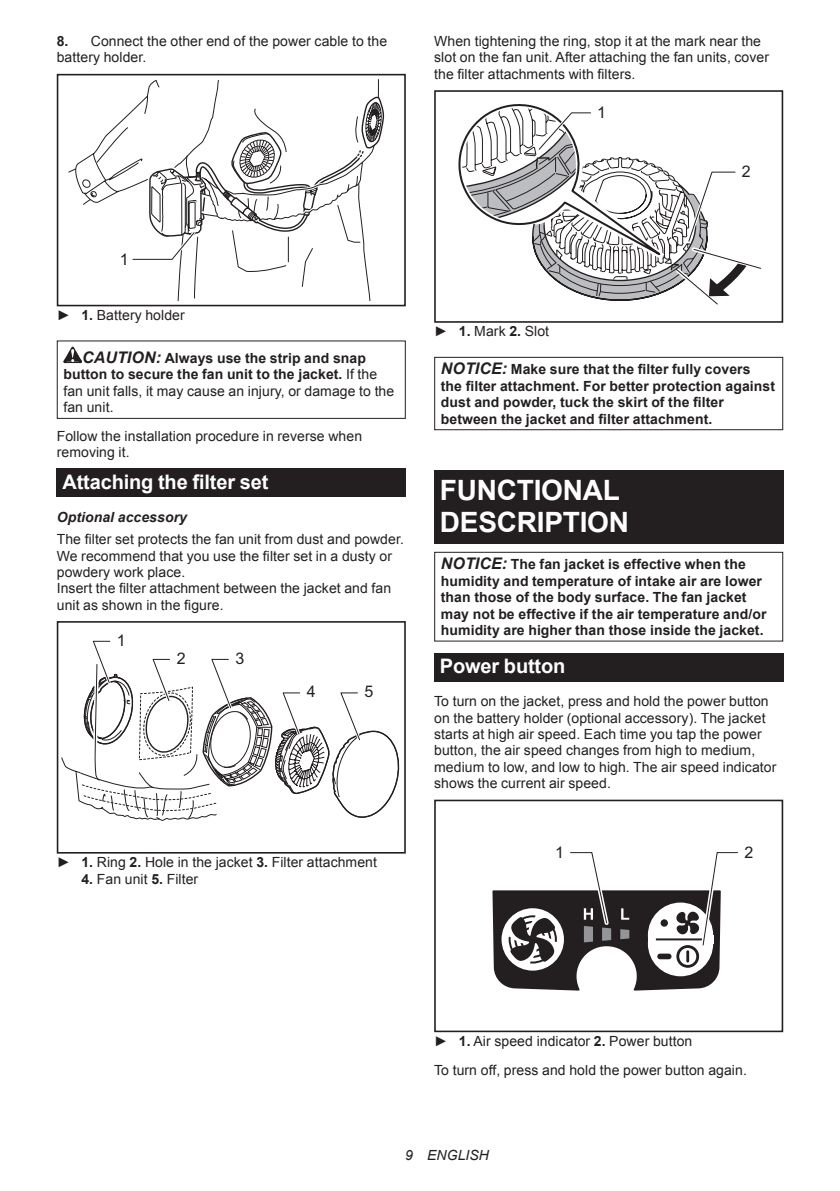
<style>
.page{position:relative;width:840px;height:1191px;background:#fff}
.page>*{position:absolute;margin:0;border:0;box-sizing:border-box;transform-origin:0 0}
.t1{font:700 28px/32.8px "Arial";letter-spacing:-.01em;color:#fff}
.t2{font:700 20px "Arial";letter-spacing:-.01em;color:#fff}
.t3{font:16px "Arial";color:#231f20}
.t4{font:14px/16.4px "Arial";letter-spacing:.005em;color:#231f20}
.t5{font:700 14px/16.4px "Arial";letter-spacing:.005em;color:#231f20}
.t6{font:italic 700 14px "Arial";letter-spacing:.005em;color:#231f20}
.t7{font:italic 14px "Arial";letter-spacing:.005em;color:#231f20}
.s1{font-weight:700}
.s2{font-style:italic;font-size:16px}
.s3{font-weight:400}
</style>
<div class="page">
<div style="left:57px;top:74px;width:348px;height:232px;border:2px solid #231f20"></div>
<svg style="left:73px;top:79px;width:312px;height:227px"></svg>
<svg style="left:63px;top:347px;width:19px;height:16px"></svg>
<div style="left:57px;top:340px;width:348px;height:79px;border:1px solid #231f20"></div>
<div style="left:57px;top:468px;width:348px;height:29px;background:#231f20"></div>
<div style="left:57px;top:621px;width:348px;height:232px;border:2px solid #231f20"></div>
<svg style="left:61px;top:635px;width:342px;height:210px"></svg>
<div style="left:434px;top:90px;width:348px;height:233px;border:2px solid #231f20"></div>
<svg style="left:451px;top:104px;width:320px;height:219px"></svg>
<div style="left:434px;top:357px;width:348px;height:73px;border:1px solid #231f20"></div>
<div style="left:434px;top:470px;width:348px;height:74px;background:#231f20"></div>
<div style="left:434px;top:552px;width:348px;height:89px;border:1px solid #231f20"></div>
<div style="left:434px;top:653px;width:348px;height:28px;background:#231f20"></div>
<div style="left:434px;top:799px;width:348px;height:233px;border:2px solid #231f20"></div>
<svg style="left:492px;top:852px;width:246px;height:138px"></svg>
<p class="t4" style="left:57px;top:33px;width:332px"><span class="s1">8.</span> Connect the other end of the power cable to the battery holder.</p>
<p class="t3" style="left:120px;top:248px;width:10px">1</p>
<p class="t4" style="left:57px;top:307px;width:129px">► <span class="s1">1.</span> Battery holder</p>
<p class="t5" style="left:63px;top:350px;width:332px;text-indent:19px"><span class="s2">CAUTION:</span> Always use the strip and snap button to secure the fan unit to the jacket. <span class="s3">If the fan unit falls, it may cause an injury, or damage to the fan unit.</span></p>
<p class="t4" style="left:57px;top:428px;width:307px">Follow the installation procedure in reverse when removing it.</p>
<h2 class="t2" style="left:62px;top:468px;width:207px">Attaching the filter set</h2>
<p class="t6" style="left:57px;top:508px;width:132px">Optional accessory</p>
<p class="t4" style="left:57px;top:531px;width:348px">The filter set protects the fan unit from dust and powder.<br>We recommend that you use the filter set in a dusty or powdery work place.<br>Insert the filter attachment between the jacket and fan unit as shown in the figure.</p>
<p class="t3" style="left:117px;top:629px;width:10px">1</p>
<p class="t3" style="left:176px;top:647px;width:10px">2</p>
<p class="t3" style="left:235px;top:647px;width:10px">3</p>
<p class="t3" style="left:306px;top:681px;width:10px">4</p>
<p class="t3" style="left:364px;top:681px;width:10px">5</p>
<p class="t4" style="left:57px;top:854px;width:321px">► <span class="s1">1.</span> Ring <span class="s1">2.</span> Hole in the jacket <span class="s1">3.</span> Filter attachment</p>
<p class="t4" style="left:81px;top:870px;width:118px"><span class="s1">4.</span> Fan unit <span class="s1">5.</span> Filter</p>
<p class="t4" style="left:434px;top:33px;width:336px">When tightening the ring, stop it at the mark near the slot on the fan unit. After attaching the fan units, cover the filter attachments with filters.</p>
<p class="t3" style="left:597px;top:102px;width:10px">1</p>
<p class="t3" style="left:741px;top:161px;width:10px">2</p>
<p class="t4" style="left:434px;top:323px;width:116px">► <span class="s1">1.</span> Mark <span class="s1">2.</span> Slot</p>
<p class="t5" style="left:440px;top:362px;width:335px"><span class="s2">NOTICE:</span> Make sure that the filter fully covers the filter attachment. For better protection against dust and powder, tuck the skirt of the filter between the jacket and filter attachment.</p>
<h1 class="t1" style="left:439px;top:474px;width:191px">FUNCTIONAL<br>DESCRIPTION</h1>
<p class="t5" style="left:440px;top:556px;width:327px"><span class="s2">NOTICE:</span> The fan jacket is effective when the humidity and temperature of intake air are lower than those of the body surface. The fan jacket may not be effective if the air temperature and/or humidity are higher than those inside the jacket.</p>
<h2 class="t2" style="left:439px;top:652px;width:127px">Power button</h2>
<p class="t4" style="left:434px;top:693px;width:343px">To turn on the jacket, press and hold the power button on the battery holder (optional accessory). The jacket starts at high air speed. Each time you tap the power button, the air speed changes from high to medium, medium to low, and low to high. The air speed indicator shows the current air speed.</p>
<p class="t3" style="left:554px;top:842px;width:10px">1</p>
<p class="t3" style="left:744px;top:842px;width:10px">2</p>
<p class="t4" style="left:434px;top:1026px;width:314px;line-height:28.8px">► <span class="s1">1.</span> Air speed indicator <span class="s1">2.</span> Power button<br>To turn off, press and hold the power button again.</p>
<p class="t7" style="left:405px;top:1146px;width:85px">9 ENGLISH</p>
</div>
